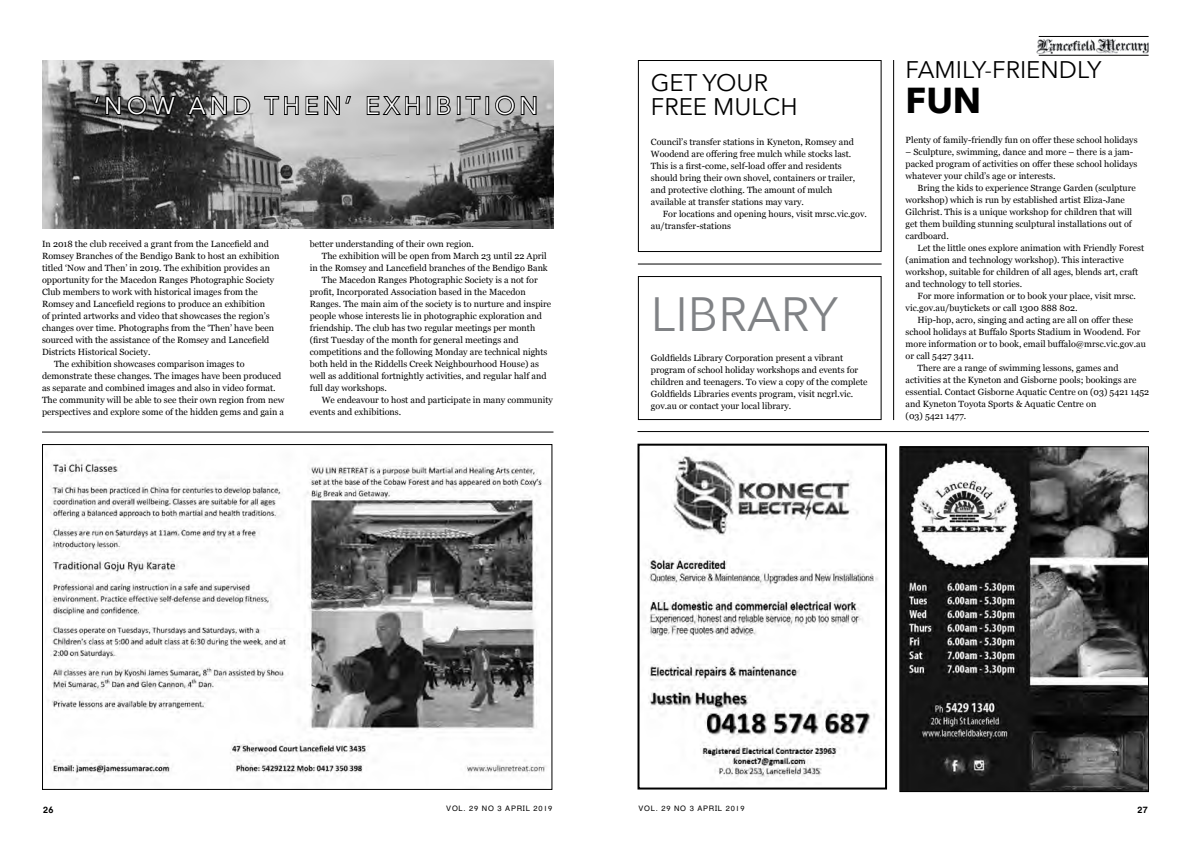
<style>
.page{position:relative;width:1191px;height:842px;background:#fff}
.page>*{position:absolute;margin:0;border:0;box-sizing:border-box;transform-origin:0 0}
.t1{font:48px "Avenir Next";color:#808285}
.t2{font:700 36px "Avenir Next";color:#000}
.t3{font:24px/24px "Avenir Next";color:#000}
.t4{font:24px "Avenir Next";letter-spacing:.18em;color:#fff}
.t5{font:9px/12px "Georgia";color:#000}
.t6{font:700 9px "Helvetica Textbook";color:#000}
.t7{font:7.5px "Helvetica Textbook";letter-spacing:.1em;color:#000}
</style>
<div class="page">
<img style="left:48px;top:460px;width:499px;height:319px">
<img style="left:645px;top:456px;width:233px;height:322px">
<div style="left:637px;top:444px;width:250px;height:345px;border:2px solid #000"></div>
<img style="left:901px;top:448px;width:246px;height:342px">
<div style="left:899px;top:446px;width:250px;height:346px;border:1px solid #000"></div>
<hr style="left:42px;top:431px;width:511px;height:1px;background:#000">
<hr style="left:637px;top:431px;width:512px;height:1px;background:#000">
<img style="left:42px;top:60px;width:511px;height:169px">
<svg style="left:93px;top:85px;width:84px;height:41px;background:#565656"></svg>
<svg style="left:186px;top:93px;width:66px;height:25px;background:#646464"></svg>
<svg style="left:263px;top:93px;width:89px;height:25px;background:#909090"></svg>
<svg style="left:366px;top:94px;width:55px;height:22px"></svg>
<div style="left:427px;top:96px;width:3px;height:19px;border:2px solid #000"></div>
<svg style="left:436px;top:95px;width:16px;height:21px"></svg>
<div style="left:457px;top:96px;width:3px;height:19px;border:2px solid #000"></div>
<svg style="left:464px;top:95px;width:17px;height:21px"></svg>
<div style="left:485px;top:96px;width:4px;height:19px;border:2px solid #000"></div>
<svg style="left:494px;top:93px;width:43px;height:25px"></svg>
<div style="left:638px;top:60px;width:243px;height:192px;border:1px solid #000"></div>
<div style="left:638px;top:276px;width:243px;height:144px;border:1px solid #000"></div>
<hr style="left:893px;top:60px;width:1px;height:360px;background:#000">
<hr style="left:638px;top:263px;width:243px;height:1px;background:#000">
<img style="left:1036px;top:36px;width:113px;height:20px">
<hr style="left:1038px;top:55px;width:110px;height:1px;background:#000">
<hr style="left:1038px;top:36px;width:110px;height:1px;background:#000">
<h3 class="t4" style="left:94px;top:85px;width:445px">‘NOW AND THEN’ EXHIBITION</h3>
<p class="t5" style="left:42px;top:237px;width:228px">In 2018 the club received a grant from the Lancefield and</p>
<p class="t5" style="left:42px;top:249px;width:239px">Romsey Branches of the Bendigo Bank to host an exhibition</p>
<p class="t5" style="left:42px;top:261px;width:229px">titled ‘Now and Then’ in 2019. The exhibition provides an</p>
<p class="t5" style="left:42px;top:273px;width:234px">opportunity for the Macedon Ranges Photographic Society</p>
<p class="t5" style="left:42px;top:285px;width:217px">Club members to work with historical images from the</p>
<p class="t5" style="left:42px;top:297px;width:224px">Romsey and Lancefield regions to produce an exhibition</p>
<p class="t5" style="left:42px;top:309px;width:229px">of printed artworks and video that showcases the region’s</p>
<p class="t5" style="left:42px;top:321px;width:234px">changes over time. Photographs from the ‘Then’ have been</p>
<p class="t5" style="left:42px;top:333px;width:229px">sourced with the assistance of the Romsey and Lancefield</p>
<p class="t5" style="left:42px;top:345px;width:110px">Districts Historical Society.</p>
<p class="t5" style="left:54px;top:357px;width:192px">The exhibition showcases comparison images to</p>
<p class="t5" style="left:42px;top:369px;width:241px">demonstrate these changes. The images have been produced</p>
<p class="t5" style="left:42px;top:381px;width:235px">as separate and combined images and also in video format.</p>
<p class="t5" style="left:42px;top:393px;width:244px">The community will be able to see their own region from new</p>
<p class="t5" style="left:42px;top:405px;width:244px">perspectives and explore some of the hidden gems and gain a</p>
<p class="t5" style="left:310px;top:237px;width:166px">better understanding of their own region.</p>
<p class="t5" style="left:322px;top:249px;width:226px">The exhibition will be open from March 23 until 22 April</p>
<p class="t5" style="left:310px;top:261px;width:239px">in the Romsey and Lancefield branches of the Bendigo Bank</p>
<p class="t5" style="left:322px;top:273px;width:217px">The Macedon Ranges Photographic Society is a not for</p>
<p class="t5" style="left:310px;top:285px;width:217px">profit, Incorporated Association based in the Macedon</p>
<p class="t5" style="left:310px;top:297px;width:243px">Ranges. The main aim of the society is to nurture and inspire</p>
<p class="t5" style="left:310px;top:309px;width:234px">people whose interests lie in photographic exploration and</p>
<p class="t5" style="left:310px;top:321px;width:227px">friendship. The club has two regular meetings per month</p>
<p class="t5" style="left:310px;top:333px;width:210px">(first Tuesday of the month for general meetings and</p>
<p class="t5" style="left:310px;top:345px;width:239px">competitions and the following Monday are technical nights</p>
<p class="t5" style="left:310px;top:357px;width:231px">both held in the Riddells Creek Neighbourhood House) as</p>
<p class="t5" style="left:310px;top:369px;width:238px">well as additional fortnightly activities, and regular half and</p>
<p class="t5" style="left:310px;top:381px;width:79px">full day workshops.</p>
<p class="t5" style="left:322px;top:393px;width:233px">We endeavour to host and participate in many community</p>
<p class="t5" style="left:310px;top:405px;width:93px">events and exhibitions.</p>
<h3 class="t3" style="left:651px;top:70px;width:148px">GET YOUR<br>FREE MULCH</h3>
<p class="t5" style="left:651px;top:136px;width:206px">Council’s transfer stations in Kyneton, Romsey and Woodend are offering free mulch while stocks last.<br>This is a first-come, self-load offer and residents should bring their own shovel, containers or trailer, and protective clothing. The amount of mulch available at transfer stations may vary.</p>
<p class="t5" style="left:651px;top:208px;width:218px;text-indent:12px">For locations and opening hours, visit mrsc.vic.gov. au/transfer-stations</p>
<h1 class="t1" style="left:651px;top:274px;width:189px">LIBRARY</h1>
<p class="t5" style="left:651px;top:352px;width:218px">Goldfields Library Corporation present a vibrant program of school holiday workshops and events for children and teenagers. To view a copy of the complete Goldfields Libraries events program, visit ncgrl.vic. gov.au or contact your local library.</p>
<h3 class="t3" style="left:905px;top:57px;width:197px">FAMILY-FRIENDLY</h3>
<h2 class="t2" style="left:905px;top:69px;width:77px">FUN</h2>
<p class="t5" style="left:905px;top:134px;width:233px">Plenty of family-friendly fun on offer these school holidays</p>
<p class="t5" style="left:905px;top:146px;width:233px">– Sculpture, swimming, dance and more – there is a jam&shy;packed program of activities on offer these school holidays whatever your child’s age or interests.</p>
<p class="t5" style="left:905px;top:182px;width:232px;text-indent:12px">Bring the kids to experience Strange Garden (sculpture workshop) which is run by established artist Eliza-Jane Gilchrist. This is a unique workshop for children that will get them building stunning sculptural installations out of cardboard.</p>
<p class="t5" style="left:905px;top:241px;width:240px;text-indent:12px">Let the little ones explore animation with Friendly Forest (animation and technology workshop). This interactive workshop, suitable for children of all ages, blends art, craft and technology to tell stories.</p>
<p class="t5" style="left:905px;top:289px;width:232px;text-indent:12px">For more information or to book your place, visit mrsc. vic.gov.au/buytickets or call 1300 888 802.</p>
<p class="t5" style="left:917px;top:313px;width:217px">Hip-hop, acro, singing and acting are all on offer these</p>
<p class="t5" style="left:905px;top:325px;width:236px">school holidays at Buffalo Sports Stadium in Woodend. For</p>
<p class="t5" style="left:905px;top:337px;width:242px">more information or to book, email buffalo@mrsc.vic.gov.au</p>
<p class="t5" style="left:905px;top:349px;width:70px">or call 5427 3411.</p>
<p class="t5" style="left:917px;top:361px;width:202px">There are a range of swimming lessons, games and</p>
<p class="t5" style="left:905px;top:373px;width:232px">activities at the Kyneton and Gisborne pools; bookings are</p>
<p class="t5" style="left:905px;top:385px;width:245px">essential. Contact Gisborne Aquatic Centre on (03) 5421 1452</p>
<p class="t5" style="left:905px;top:397px;width:192px">and Kyneton Toyota Sports &amp; Aquatic Centre on</p>
<p class="t5" style="left:905px;top:409px;width:62px">(03) 5421 1477.</p>
<p class="t6" style="left:43px;top:804px;width:12px">26</p>
<p class="t7" style="left:446px;top:804px;width:108px">VOL. 29 NO 3 APRIL 2019</p>
<p class="t7" style="left:638px;top:804px;width:108px">VOL. 29 NO 3 APRIL 2019</p>
<p class="t6" style="left:1137px;top:804px;width:12px">27</p>
</div>
